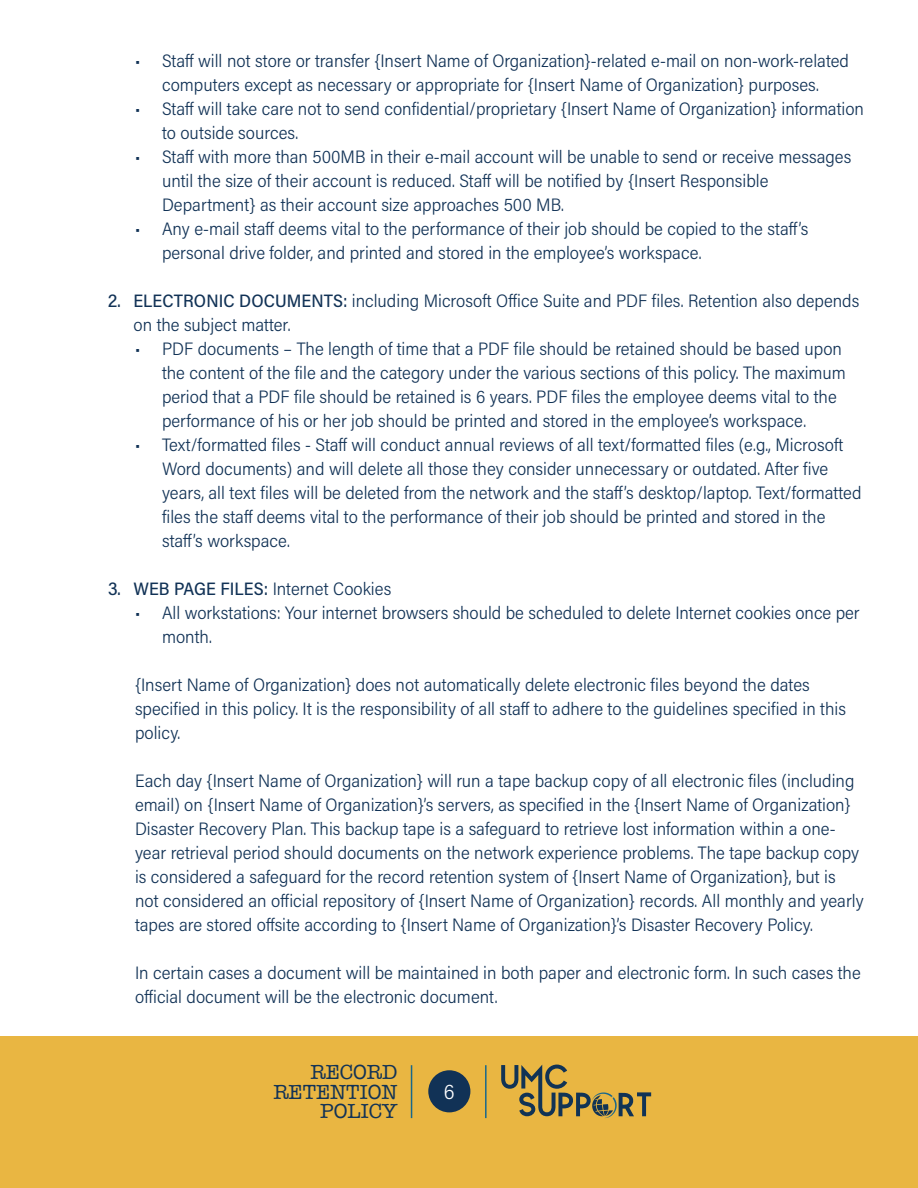
<style>
.page{position:relative;width:918px;height:1188px;background:#fff}
.page>*{position:absolute;margin:0;border:0;box-sizing:border-box;transform-origin:0 0}
.t1{font:21px/19.5px "American Typewriter";color:#113256;text-align:right}
.t2{font:300 21px "Acumin Pro Semi Cond";color:#fff}
.t3{font:300 18px/24px "Acumin Pro Semi Cond";color:#113256}
.t4{font:500 18px "Acumin Pro Semi Cond";letter-spacing:-.005em;color:#113256}
.s1{font-weight:500}
.s2{font-weight:300}
</style>
<div class="page">
<div style="left:0;top:1037px;width:918px;height:151px;background:#e9b642"></div>
<div style="left:428px;top:1070px;width:42px;height:42px;background:#113256;border-radius:50%"></div>
<svg style="left:501px;top:1065px;width:150px;height:53px"></svg>
<hr style="left:411px;top:1065px;width:1px;height:53px;background:#18688c">
<hr style="left:485px;top:1065px;width:2px;height:53px;background:#18688c">
<p class="t3" style="left:135px;top:48px;width:716px;text-align:center">• Staff will not store or transfer {Insert Name of Organization}-related e-mail on non-work-related computers except as necessary or appropriate for {Insert Name of Organization} purposes.</p>
<p class="t3" style="left:135px;top:96px;width:731px">• Staff will take care not to send confidential/proprietary {Insert Name of Organization} information</p>
<p class="t3" style="left:162px;top:120px;width:138px">to outside sources.</p>
<p class="t3" style="left:135px;top:144px;width:718px">• Staff with more than 500MB in their e-mail account will be unable to send or receive messages</p>
<p class="t3" style="left:162px;top:168px;width:608px">until the size of their account is reduced. Staff will be notified by {Insert Responsible</p>
<p class="t3" style="left:162px;top:192px;width:404px">Department} as their account size approaches 500 MB.</p>
<p class="t3" style="left:135px;top:216px;width:675px">• Any e-mail staff deems vital to the performance of their job should be copied to the staff’s</p>
<p class="t3" style="left:162px;top:240px;width:541px">personal drive folder, and printed and stored in the employee’s workspace.</p>
<p class="t3" style="left:134px;top:288px;width:727px;text-indent:-26px"><span class="s1">2. ELECTRONIC DOCUMENTS:</span> including Microsoft Office Suite and PDF files. Retention also depends on the subject matter.</p>
<p class="t3" style="left:135px;top:336px;width:709px">• PDF documents – The length of time that a PDF file should be retained should be based upon</p>
<p class="t3" style="left:162px;top:360px;width:685px">the content of the file and the category under the various sections of this policy. The maximum</p>
<p class="t3" style="left:162px;top:384px;width:676px">period that a PDF file should be retained is 6 years. PDF files the employee deems vital to the</p>
<p class="t3" style="left:162px;top:408px;width:646px">performance of his or her job should be printed and stored in the employee’s workspace.</p>
<p class="t3" style="left:135px;top:432px;width:710px">• Text/formatted files - Staff will conduct annual reviews of all text/formatted files (e.g., Microsoft</p>
<p class="t3" style="left:162px;top:456px;width:668px">Word documents) and will delete all those they consider unnecessary or outdated. After five</p>
<p class="t3" style="left:162px;top:480px;width:701px">years, all text files will be deleted from the network and the staff’s desktop/laptop. Text/formatted</p>
<p class="t3" style="left:162px;top:504px;width:665px">files the staff deems vital to the performance of their job should be printed and stored in the</p>
<p class="t3" style="left:162px;top:528px;width:130px">staff’s workspace.</p>
<p class="t4" style="left:108px;top:576px;width:285px">3. WEB PAGE FILES: <span class="s2">Internet Cookies</span></p>
<p class="t3" style="left:162px;top:600px;width:699px;text-indent:-27px">• All workstations: Your internet browsers should be scheduled to delete Internet cookies once per month.</p>
<p class="t3" style="left:135px;top:672px;width:713px">{Insert Name of Organization} does not automatically delete electronic files beyond the dates specified in this policy. It is the responsibility of all staff to adhere to the guidelines specified in this policy.</p>
<p class="t3" style="left:135px;top:768px;width:730px">Each day {Insert Name of Organization} will run a tape backup copy of all electronic files (including email) on {Insert Name of Organization}’s servers, as specified in the {Insert Name of Organization} Disaster Recovery Plan. This backup tape is a safeguard to retrieve lost information within a one&shy;year retrieval period should documents on the network experience problems. The tape backup copy is considered a safeguard for the record retention system of {Insert Name of Organization}, but is not considered an official repository of {Insert Name of Organization} records. All monthly and yearly tapes are stored offsite according to {Insert Name of Organization}’s Disaster Recovery Policy.</p>
<p class="t3" style="left:135px;top:960px;width:727px">In certain cases a document will be maintained in both paper and electronic form. In such cases the official document will be the electronic document.</p>
<p class="t1" style="left:273px;top:1062px;width:126px">RECORD<br>RETENTION<br>POLICY</p>
<p class="t2" style="left:444px;top:1077px;width:12px">6</p>
</div>
